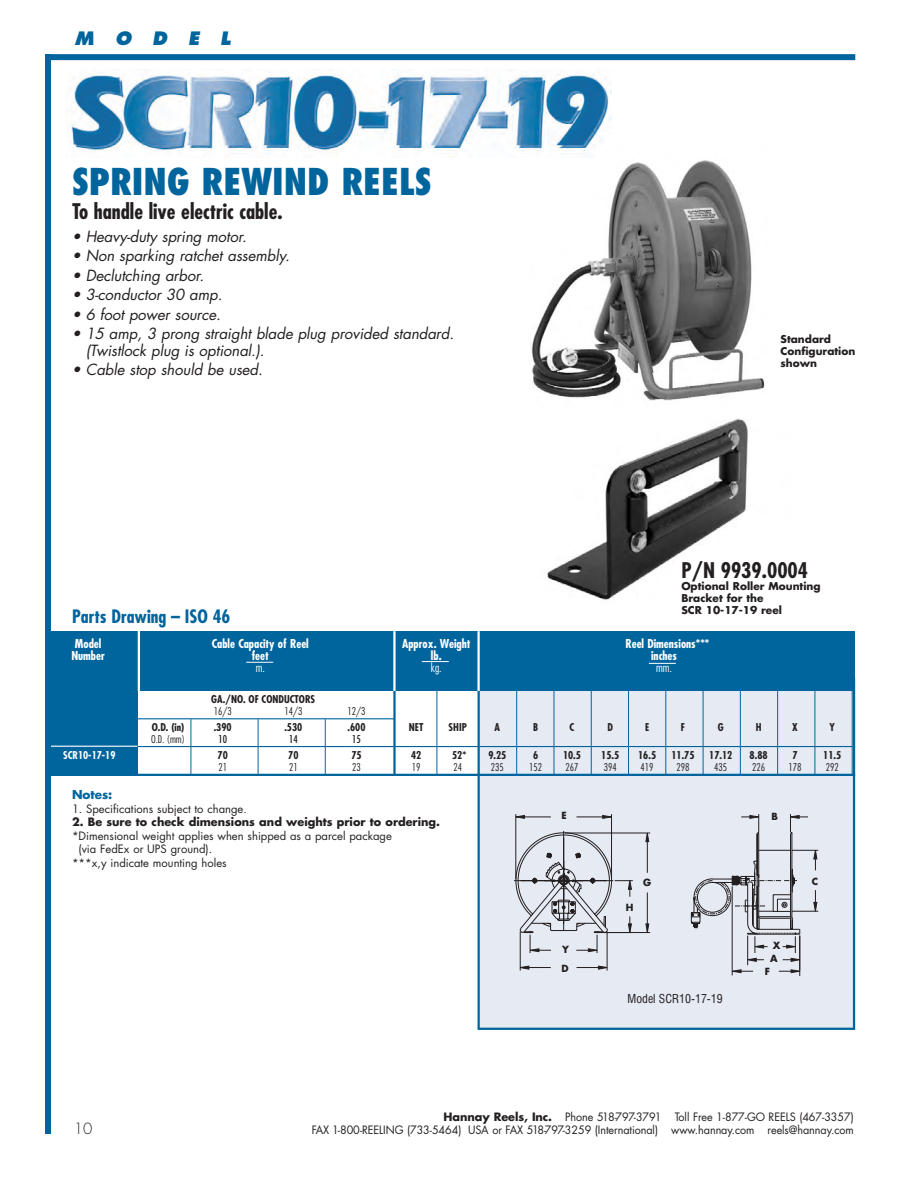
<style>
.page{position:relative;width:918px;height:1188px;background:#fff}
.page>*{position:absolute;margin:0;border:0;box-sizing:border-box;transform-origin:0 0}
.t1{font:800 condensed 36px "Futura";color:#00649d}
.t2{font:700 condensed 21px "Futura";color:#231f20}
.t3{font:700 condensed 18px "Futura";color:#00649d}
.t4{font:italic 800 18px "Futura";color:#00649d}
.t5{font:italic 15px/16.5px "Futura";color:#231f20}
.t6{font:300 15px "Futura";color:#231f20}
.t7{font:700 condensed 12px "Futura";color:#fff}
.t8{font:condensed 12px "Swiss 721 BT";color:#231f20}
.t9{font:300 condensed 12px "Futura";color:#fff}
.t10{font:700 12px "Futura";color:#00649d}
.t11{font:11.25px/13.5px "Futura";color:#231f20;text-align:right;scale:.96 1}
.t12{font:11.25px "Futura";color:#231f20}
.t13{font:700 11.25px "Futura";color:#231f20}
.t14{font:700 condensed 10.5px "Futura";color:#231f20}
.t15{font:700 10.5px/12px "Futura";color:#231f20}
.t16{font:300 condensed 10.5px "Futura";color:#231f20}
.t17{font:700 condensed 10.5px "Futura";color:#fff}
.t18{font:condensed 10.5px "Futura";color:#231f20}
.t19{font:700 9.6px "Futura";color:#231f20}
.s1{font-weight:700}
</style>
<div class="page">
<div style="left:479px;top:676px;width:376px;height:354px;background:#e5eaf3"></div>
<div style="left:45px;top:631px;width:810px;height:60px;background:#00649d"></div>
<div style="left:45px;top:673px;width:93px;height:103px;background:#00649d"></div>
<hr style="left:45px;top:718px;width:350px;height:1px;background:#00649d">
<hr style="left:45px;top:746px;width:810px;height:1px;background:#00649d">
<hr style="left:45px;top:774px;width:810px;height:2px;background:#00649d">
<hr style="left:191px;top:719px;width:1px;height:56px;background:#00649d">
<hr style="left:258px;top:719px;width:1px;height:56px;background:#00649d">
<hr style="left:325px;top:719px;width:1px;height:56px;background:#00649d">
<hr style="left:437px;top:690px;width:1px;height:84px;background:#00649d">
<hr style="left:516px;top:691px;width:1px;height:85px;background:#00649d">
<hr style="left:554px;top:691px;width:1px;height:85px;background:#00649d">
<hr style="left:591px;top:691px;width:1px;height:85px;background:#00649d">
<hr style="left:628px;top:691px;width:1px;height:85px;background:#00649d">
<hr style="left:665px;top:691px;width:1px;height:85px;background:#00649d">
<hr style="left:703px;top:691px;width:1px;height:85px;background:#00649d">
<hr style="left:740px;top:691px;width:1px;height:85px;background:#00649d">
<hr style="left:777px;top:691px;width:1px;height:85px;background:#00649d">
<hr style="left:815px;top:691px;width:1px;height:85px;background:#00649d">
<hr style="left:852px;top:691px;width:1px;height:85px;background:#00649d">
<hr style="left:478px;top:678px;width:2px;height:352px;background:#00649d">
<hr style="left:45px;top:746px;width:93px;height:1px;background:#fff">
<hr style="left:477px;top:631px;width:3px;height:60px;background:#fff">
<hr style="left:138px;top:630px;width:2px;height:61px;background:#fff">
<hr style="left:393px;top:689px;width:3px;height:86px;background:#00649d">
<hr style="left:393px;top:631px;width:3px;height:60px;background:#fff">
<svg style="left:649px;top:663px;width:27px;height:1px"></svg>
<svg style="left:422px;top:661px;width:27px;height:1px"></svg>
<svg style="left:246px;top:662px;width:27px;height:1px"></svg>
<div style="left:45px;top:54px;width:6px;height:1080px;background:#00649d"></div>
<div style="left:45px;top:54px;width:810px;height:6px;background:#00649d"></div>
<hr style="left:479px;top:1028px;width:376px;height:2px;background:#00649d">
<img style="left:531px;top:160px;width:234px;height:241px">
<img style="left:547px;top:418px;width:201px;height:182px">
<hr style="left:853px;top:678px;width:2px;height:352px;background:#00649d">
<img style="left:70px;top:69px;width:542px;height:89px">
<hr style="left:732px;top:886px;width:1px;height:89px;background:#231f20">
<hr style="left:799px;top:936px;width:1px;height:40px;background:#231f20">
<svg style="left:514px;top:814px;width:304px;height:159px"></svg>
<p class="t4" style="left:75px;top:30px;width:161px">M O D E L</p>
<h1 class="t1" style="left:72px;top:167px;width:361px">SPRING REWIND REELS</h1>
<h2 class="t2" style="left:72px;top:202px;width:212px">To handle live electric cable.</h2>
<p class="t5" style="left:72px;top:229px;width:179px">• Heavy-duty spring motor.</p>
<p class="t5" style="left:72px;top:249px;width:222px">• Non sparking ratchet assembly.</p>
<p class="t5" style="left:72px;top:268px;width:136px">• Declutching arbor.</p>
<p class="t5" style="left:72px;top:288px;width:155px">• 3-conductor 30 amp.</p>
<p class="t5" style="left:72px;top:307px;width:153px">• 6 foot power source.</p>
<p class="t5" style="left:86px;top:327px;width:372px;text-indent:-14px">• 15 amp, 3 prong straight blade plug provided standard. (Twistlock plug is optional.).</p>
<p class="t5" style="left:72px;top:363px;width:195px">• Cable stop should be used.</p>
<p class="t3" style="left:72px;top:608px;width:160px">Parts Drawing – ISO 46</p>
<p class="t15" style="left:781px;top:334px;width:76px">Standard<br>Configuration shown</p>
<h2 class="t2" style="left:681px;top:561px;width:128px">P/N 9939.0004</h2>
<p class="t15" style="left:681px;top:581px;width:141px">Optional Roller Mounting<br>Bracket for the<br>SCR 10-17-19 reel</p>
<p class="t7" style="left:75px;top:638px;width:28px">Model</p>
<p class="t7" style="left:212px;top:638px;width:99px">Cable Capacity of Reel</p>
<p class="t7" style="left:402px;top:638px;width:70px">Approx. Weight</p>
<p class="t7" style="left:625px;top:638px;width:86px">Reel Dimensions***</p>
<p class="t7" style="left:71px;top:650px;width:35px">Number</p>
<p class="t7" style="left:252px;top:650px;width:19px">feet</p>
<p class="t7" style="left:431px;top:650px;width:12px">lb.</p>
<p class="t7" style="left:651px;top:650px;width:27px">inches</p>
<p class="t9" style="left:256px;top:662px;width:11px">m.</p>
<p class="t9" style="left:431px;top:662px;width:12px">kg.</p>
<p class="t9" style="left:656px;top:662px;width:17px">mm.</p>
<p class="t14" style="left:211px;top:695px;width:105px">GA./NO. OF CONDUCTORS</p>
<p class="t16" style="left:214px;top:707px;width:19px">16/3</p>
<p class="t16" style="left:284px;top:707px;width:19px">14/3</p>
<p class="t16" style="left:348px;top:707px;width:19px">12/3</p>
<p class="t14" style="left:152px;top:723px;width:34px">O.D. (in)</p>
<p class="t14" style="left:214px;top:723px;width:20px">.390</p>
<p class="t14" style="left:284px;top:723px;width:20px">.530</p>
<p class="t14" style="left:348px;top:723px;width:20px">.600</p>
<p class="t14" style="left:409px;top:723px;width:16px">NET</p>
<p class="t14" style="left:449px;top:723px;width:20px">SHIP</p>
<p class="t14" style="left:495px;top:723px;width:7px">A</p>
<p class="t14" style="left:533px;top:723px;width:7px">B</p>
<p class="t14" style="left:570px;top:723px;width:6px">C</p>
<p class="t14" style="left:608px;top:723px;width:7px">D</p>
<p class="t14" style="left:645px;top:723px;width:6px">E</p>
<p class="t14" style="left:681px;top:723px;width:6px">F</p>
<p class="t14" style="left:718px;top:723px;width:7px">G</p>
<p class="t14" style="left:756px;top:723px;width:7px">H</p>
<p class="t14" style="left:792px;top:723px;width:7px">X</p>
<p class="t14" style="left:830px;top:723px;width:7px">Y</p>
<p class="t16" style="left:151px;top:735px;width:35px">O.D. (mm)</p>
<p class="t18" style="left:218px;top:734px;width:10px">10</p>
<p class="t18" style="left:289px;top:734px;width:10px">14</p>
<p class="t18" style="left:352px;top:734px;width:10px">15</p>
<p class="t17" style="left:63px;top:750px;width:54px">SCR10-17-19</p>
<p class="t14" style="left:218px;top:750px;width:12px">70</p>
<p class="t14" style="left:288px;top:750px;width:12px">70</p>
<p class="t14" style="left:351px;top:750px;width:12px">75</p>
<p class="t14" style="left:411px;top:750px;width:12px">42</p>
<p class="t14" style="left:452px;top:750px;width:16px">52*</p>
<p class="t14" style="left:488px;top:750px;width:20px">9.25</p>
<p class="t14" style="left:533px;top:750px;width:7px">6</p>
<p class="t14" style="left:563px;top:750px;width:20px">10.5</p>
<p class="t14" style="left:601px;top:750px;width:20px">15.5</p>
<p class="t14" style="left:638px;top:750px;width:20px">16.5</p>
<p class="t14" style="left:671px;top:750px;width:25px">11.75</p>
<p class="t14" style="left:709px;top:750px;width:25px">17.12</p>
<p class="t14" style="left:750px;top:750px;width:20px">8.88</p>
<p class="t14" style="left:792px;top:750px;width:7px">7</p>
<p class="t14" style="left:823px;top:750px;width:20px">11.5</p>
<p class="t16" style="left:218px;top:762px;width:10px">21</p>
<p class="t16" style="left:289px;top:762px;width:10px">21</p>
<p class="t16" style="left:352px;top:762px;width:10px">23</p>
<p class="t16" style="left:412px;top:762px;width:10px">19</p>
<p class="t16" style="left:453px;top:762px;width:10px">24</p>
<p class="t16" style="left:491px;top:762px;width:15px">235</p>
<p class="t16" style="left:529px;top:762px;width:15px">152</p>
<p class="t16" style="left:565px;top:762px;width:15px">267</p>
<p class="t16" style="left:604px;top:762px;width:15px">394</p>
<p class="t16" style="left:641px;top:762px;width:15px">419</p>
<p class="t16" style="left:676px;top:762px;width:15px">298</p>
<p class="t16" style="left:714px;top:762px;width:15px">435</p>
<p class="t16" style="left:752px;top:762px;width:15px">226</p>
<p class="t16" style="left:788px;top:762px;width:15px">178</p>
<p class="t16" style="left:826px;top:762px;width:15px">292</p>
<p class="t10" style="left:72px;top:789px;width:42px">Notes:</p>
<p class="t12" style="left:72px;top:803px;width:176px">1. Specifications subject to change.</p>
<p class="t13" style="left:72px;top:817px;width:370px">2. Be sure to check dimensions and weights prior to ordering.</p>
<p class="t12" style="left:72px;top:830px;width:321px">*Dimensional weight applies when shipped as a parcel package</p>
<p class="t12" style="left:79px;top:844px;width:135px">(via FedEx or UPS ground).</p>
<p class="t12" style="left:72px;top:857px;width:156px">***x,y indicate mounting holes</p>
<p class="t19" style="left:561px;top:811px;width:7px">E</p>
<p class="t19" style="left:626px;top:903px;width:9px">H</p>
<p class="t19" style="left:643px;top:878px;width:10px">G</p>
<p class="t19" style="left:771px;top:812px;width:8px">B</p>
<p class="t19" style="left:562px;top:945px;width:8px">Y</p>
<p class="t19" style="left:773px;top:941px;width:9px">X</p>
<p class="t19" style="left:765px;top:967px;width:7px">F</p>
<p class="t19" style="left:770px;top:954px;width:9px">A</p>
<p class="t19" style="left:561px;top:964px;width:9px">D</p>
<p class="t8" style="left:628px;top:994px;width:97px">Model SCR10-17-19</p>
<p class="t19" style="left:812px;top:877px;width:8px">C</p>
<p class="t6" style="left:74px;top:1122px;width:20px">10</p>
<p class="t11" style="left:312px;top:1111px;width:566px"><span class="s1">Hannay Reels, Inc.</span> Phone 518-797-3791 Toll Free 1-877-GO REELS (467-3357)<br>FAX 1-800-REELING (733-5464) USA or FAX 518-797-3259 (International) www.hannay.com reels@hannay.com</p>
</div>
